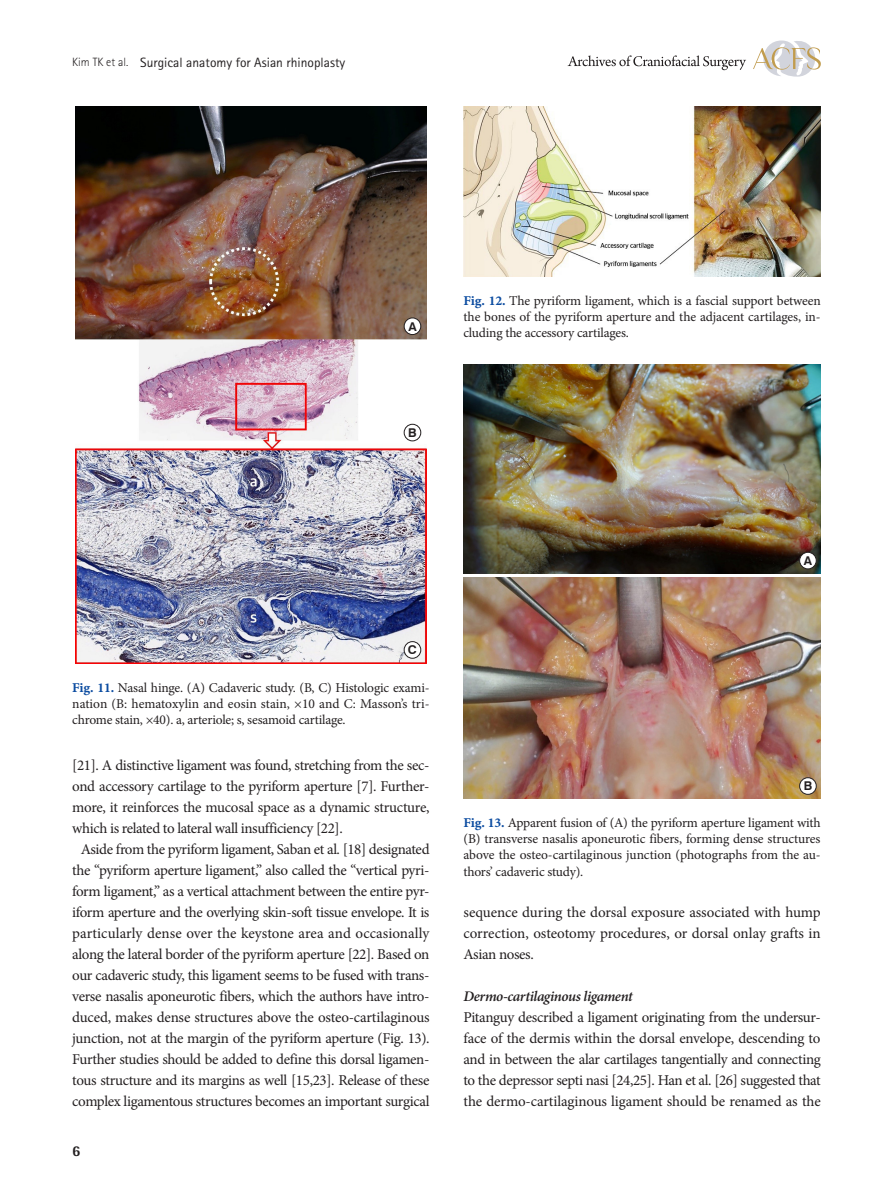
<style>
.page{position:relative;width:893px;height:1191px;background:#fff}
.page>*{position:absolute;margin:0;border:0;box-sizing:border-box;transform-origin:0 0}
.본문{font:15px/21px "Minion Pro";letter-spacing:-.025em;color:#231f20;text-align:justify}
.본문_0{font:15px/21px "Minion Pro";letter-spacing:-.01em;color:#231f20;text-align:justify}
.t1{font:800 15px "Rotis Semi Sans Std";color:#231f20}
.소제목-Italic{font:italic 600 14.7px "Minion Pro";letter-spacing:-.03em;color:#231f20}
.표그림제목{font:13.5px/16.2px "Minion Pro";letter-spacing:-.015em;color:#231f20;text-align:justify}
.t2{font:13.5px "Rotis Sans Serif Std";color:#231f20}
.t3{font:700 12.15px "Swiss 721 BT";color:#231f20}
.s1{font-weight:300;font-size:12px}
.s2{font-family:"Minion Pro Bold Capt";color:#0d4da1}
</style>
<div class="page">
<svg style="left:753px;top:40px;width:68px;height:37px"></svg>
<svg style="left:568px;top:55px;width:178px;height:15px"></svg>
<img style="left:76px;top:107px;width:350px;height:556px">
<div style="left:404px;top:318px;width:17px;height:16px;background:#fff;border-radius:50%"></div>
<div style="left:404px;top:318px;width:17px;height:17px;border:1px solid #231f20;border-radius:50%"></div>
<div style="left:404px;top:424px;width:17px;height:17px;background:#fff;border-radius:50%"></div>
<div style="left:404px;top:424px;width:17px;height:17px;border:1px solid #231f20;border-radius:50%"></div>
<div style="left:404px;top:641px;width:17px;height:17px;background:#fff;border-radius:50%"></div>
<div style="left:404px;top:641px;width:17px;height:17px;border:1px solid #231f20;border-radius:50%"></div>
<img style="left:463px;top:106px;width:358px;height:170px">
<img style="left:463px;top:365px;width:358px;height:208px">
<img style="left:463px;top:577px;width:358px;height:221px">
<div style="left:800px;top:552px;width:16px;height:17px;background:#fff;border-radius:50%"></div>
<div style="left:799px;top:552px;width:17px;height:17px;border:1px solid #231f20;border-radius:50%"></div>
<div style="left:800px;top:777px;width:16px;height:17px;background:#fff;border-radius:50%"></div>
<div style="left:799px;top:777px;width:17px;height:17px;border:1px solid #231f20;border-radius:50%"></div>
<p class="t2" style="left:72px;top:54px;width:274px"><span class="s1">Kim TK et al.</span> Surgical anatomy for Asian rhinoplasty</p>
<p class="t3" style="left:408px;top:319px;width:10px">A</p>
<p class="t3" style="left:408px;top:425px;width:10px">B</p>
<p class="표그림제목" style="left:463px;top:292px;width:359px"><span class="s2">Fig. 12.</span> The pyriform ligament, which is a fascial support between the bones of the pyriform aperture and the adjacent cartilages, in&shy;cluding the accessory cartilages.</p>
<p class="t3" style="left:408px;top:642px;width:10px">C</p>
<p class="표그림제목" style="left:72px;top:679px;width:359px"><span class="s2">Fig. 11.</span> Nasal hinge. (A) Cadaveric study. (B, C) Histologic exami&shy;nation (B: hematoxylin and eosin stain, ×10 and C: Masson’s tri&shy;chrome stain, ×40). a, arteriole; s, sesamoid cartilage.</p>
<p class="본문" style="left:72px;top:754px;width:359px">[21]. A distinctive ligament was found, stretching from the sec&shy;ond accessory cartilage to the pyriform aperture [7]. Further&shy;more, it reinforces the mucosal space as a dynamic structure, which is related to lateral wall insufficiency [22].</p>
<p class="본문" style="left:72px;top:838px;width:359px;text-align:center">Aside from the pyriform ligament, Saban et al. [18] designated the “pyriform aperture ligament,” also called the “vertical pyri&shy;form ligament,” as a vertical attachment between the entire pyr&shy;iform aperture and the overlying skin-soft tissue envelope. It is particularly dense over the keystone area and occasionally along the lateral border of the pyriform aperture [22]. Based on our cadaveric study, this ligament seems to be fused with trans&shy;verse nasalis aponeurotic fibers, which the authors have intro&shy;duced, makes dense structures above the osteo-cartilaginous junction, not at the margin of the pyriform aperture (Fig. 13).<br>Further studies should be added to define this dorsal ligamen&shy;tous structure and its margins as well [15,23]. Release of these complex ligamentous structures becomes an important surgical</p>
<p class="t1" style="left:72px;top:1141px;width:10px">6</p>
<p class="t3" style="left:804px;top:553px;width:10px">A</p>
<p class="t3" style="left:804px;top:778px;width:10px">B</p>
<p class="표그림제목" style="left:463px;top:814px;width:359px"><span class="s2">Fig. 13.</span> Apparent fusion of (A) the pyriform aperture ligament with (B) transverse nasalis aponeurotic fibers, forming dense structures above the osteo-cartilaginous junction (photographs from the au&shy;thors’ cadaveric study).</p>
<p class="본문" style="left:463px;top:901px;width:359px">sequence during the dorsal exposure associated with hump correction, osteotomy procedures, or dorsal onlay grafts in Asian noses.</p>
<p class="소제목-Italic" style="left:463px;top:985px;width:171px">Dermo-cartilaginous ligament</p>
<p class="본문_0" style="left:463px;top:1006px;width:359px">Pitanguy described a ligament originating from the undersur&shy;face of the dermis within the dorsal envelope, descending to and in between the alar cartilages tangentially and connecting to the depressor septi nasi [24,25]. Han et al. [26] suggested that the dermo-cartilaginous ligament should be renamed as the</p>
</div>
